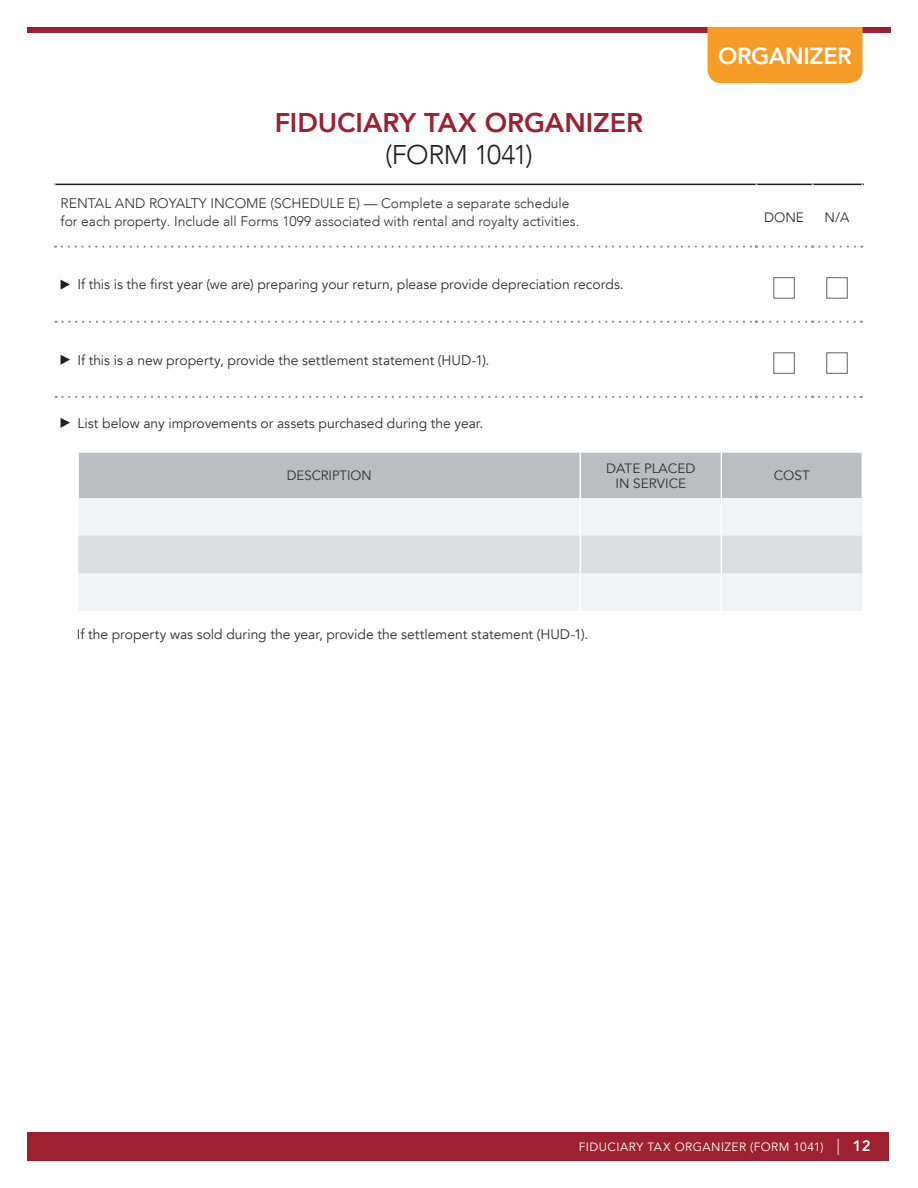
<style>
.page{position:relative;width:918px;height:1188px;background:#fff}
.page>*{position:absolute;margin:0;border:0;box-sizing:border-box;transform-origin:0 0}
.t1{font:800 27px "Avenir LT Com";color:#9d2130}
.t2{font:300 27px "Avenir LT Com";letter-spacing:-.015em;color:#231f20}
.t3{font:800 23.25px "Avenir LT Com";letter-spacing:-.015em;color:#fff}
.t4{font:13.8px "Avenir LT Com";color:#312f30}
.t5{font:300 13.8px/18.8px "Avenir LT Com";color:#312f30}
.t6{font:13.5px/15px "Avenir LT Com";color:#312f30;text-align:center}
.t7{font:300 13.5px "Avenir LT Com";color:#231f20}
.t8{font:12px "Avenir LT Com";letter-spacing:.04em;color:#fff}
.s1{font-weight:300;font-size:16.5px}
.s2{font-weight:800;font-size:15px}
</style>
<div class="page">
<div style="left:27px;top:1132px;width:862px;height:29px;background:#9d2130"></div>
<div style="left:27px;top:27px;width:864px;height:6px;background:#9d2130"></div>
<hr style="left:54px;top:184px;width:810px;height:1px;background:#231f20">
<div style="left:708px;top:27px;width:154px;height:56px;background:#f89c28"></div>
<svg style="left:62px;top:184px;width:695px;height:64px"></svg>
<svg style="left:763px;top:184px;width:50px;height:64px"></svg>
<svg style="left:819px;top:184px;width:44px;height:64px"></svg>
<svg style="left:56px;top:321px;width:701px;height:2px"></svg>
<svg style="left:763px;top:321px;width:50px;height:2px"></svg>
<svg style="left:819px;top:321px;width:43px;height:2px"></svg>
<svg style="left:56px;top:396px;width:701px;height:2px"></svg>
<svg style="left:763px;top:396px;width:50px;height:2px"></svg>
<svg style="left:819px;top:396px;width:43px;height:2px"></svg>
<svg style="left:61px;top:280px;width:9px;height:9px"></svg>
<div style="left:773px;top:277px;width:22px;height:22px;border:1px solid #636366"></div>
<div style="left:826px;top:277px;width:22px;height:22px;border:1px solid #636366"></div>
<svg style="left:61px;top:355px;width:9px;height:10px"></svg>
<div style="left:773px;top:352px;width:22px;height:22px;border:1px solid #636366"></div>
<div style="left:826px;top:352px;width:22px;height:22px;border:1px solid #636366"></div>
<svg style="left:61px;top:418px;width:9px;height:10px"></svg>
<div style="left:79px;top:453px;width:783px;height:45px;background:#bcbdc0"></div>
<div style="left:78px;top:498px;width:784px;height:113px;background:#f2f3f4"></div>
<div style="left:78px;top:536px;width:784px;height:37px;background:#dcdddf"></div>
<hr style="left:580px;top:453px;width:1px;height:45px;background:#fff">
<hr style="left:721px;top:453px;width:1px;height:45px;background:#fff">
<hr style="left:580px;top:498px;width:1px;height:38px;background:#fff">
<hr style="left:721px;top:498px;width:1px;height:38px;background:#fff">
<hr style="left:580px;top:536px;width:1px;height:37px;background:#fff">
<hr style="left:721px;top:536px;width:1px;height:37px;background:#fff">
<hr style="left:580px;top:573px;width:1px;height:38px;background:#fff">
<hr style="left:721px;top:573px;width:1px;height:38px;background:#fff">
<h1 class="t1" style="left:275px;top:106px;width:370px">FIDUCIARY TAX ORGANIZER</h1>
<h1 class="t2" style="left:385px;top:139px;width:149px">(FORM 1041)</h1>
<p class="t5" style="left:61px;top:193px;width:520px">RENTAL AND ROYALTY INCOME (SCHEDULE E) — Complete a separate schedule for each property. Include all Forms 1099 associated with rental and royalty activities.</p>
<p class="t4" style="left:77px;top:276px;width:548px">If this is the first year (we are) preparing your return, please provide depreciation records.</p>
<p class="t4" style="left:77px;top:352px;width:413px">If this is a new property, provide the settlement statement (HUD-1).</p>
<p class="t4" style="left:77px;top:415px;width:408px">List below any improvements or assets purchased during the year.</p>
<h2 class="t3" style="left:718px;top:42px;width:135px">ORGANIZER</h2>
<p class="t7" style="left:764px;top:209px;width:41px">DONE</p>
<p class="t7" style="left:825px;top:209px;width:26px">N/A</p>
<p class="t6" style="left:287px;top:469px;width:86px">DESCRIPTION</p>
<p class="t6" style="left:606px;top:461px;width:91px">DATE PLACED<br>IN SERVICE</p>
<p class="t6" style="left:774px;top:469px;width:38px">COST</p>
<p class="t4" style="left:77px;top:626px;width:513px">If the property was sold during the year, provide the settlement statement (HUD-1).</p>
<p class="t8" style="left:579px;top:1140px;width:293px">FIDUCIARY TAX ORGANIZER (FORM 1041) <span class="s1">|</span> <span class="s2">12</span></p>
</div>
